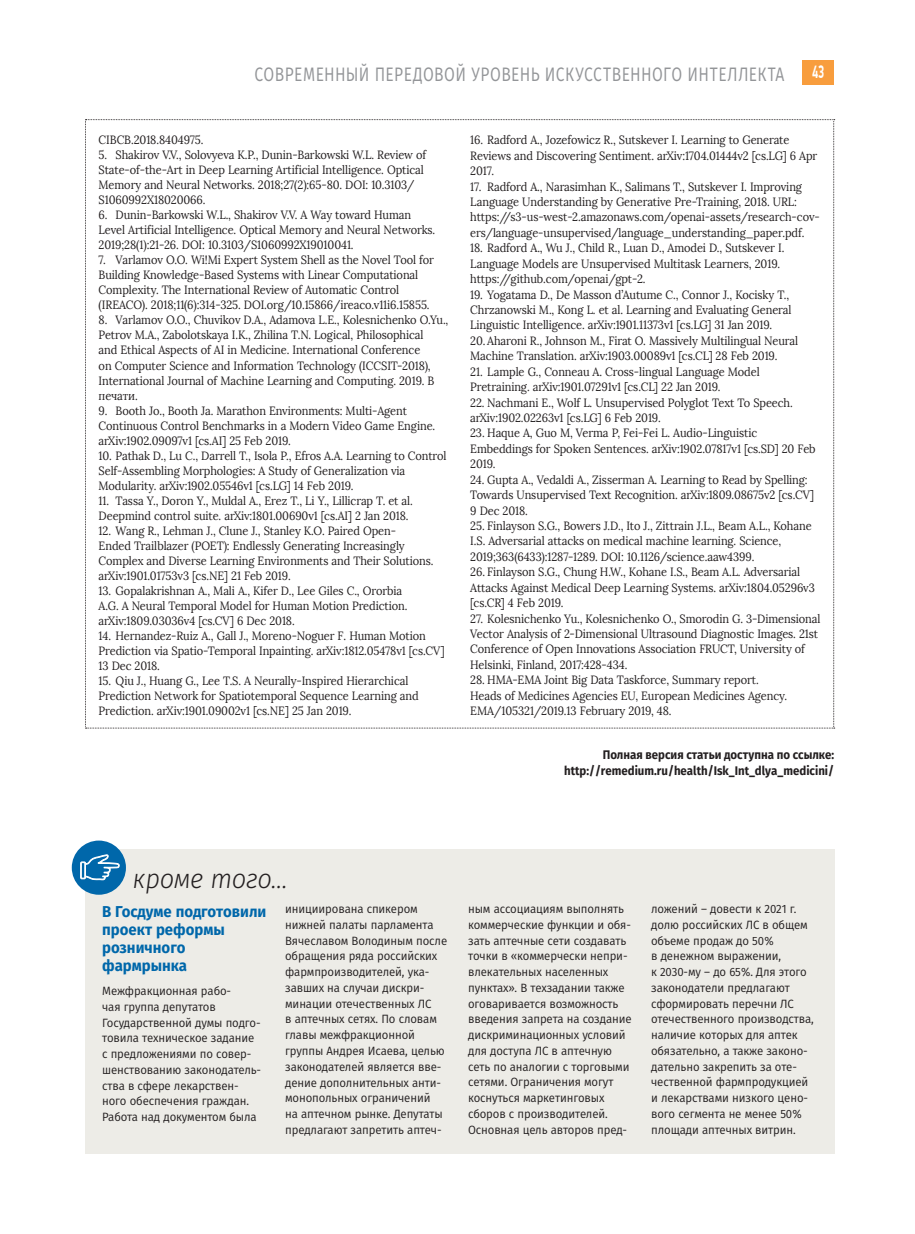
<style>
.page{position:relative;width:915px;height:1234px;background:#fff}
.page>*{position:absolute;margin:0;border:0;box-sizing:border-box;transform-origin:0 0}
.t1{font:italic 300 27px "Fira Sans";letter-spacing:-.015em;color:#231f20;scale:.95 1}
.t2{font:19.5px "Fira Sans";letter-spacing:.025em;color:#939598;scale:.8 1}
.t3{font:700 18px "PF Din Display Pro";color:#fff;scale:.65 1}
.t4{font:700 15.75px/18px "Fira Sans";color:#0067aa;scale:.95 1}
.t5{font:700 12.45px/16.5px "Fira Sans";color:#231f20;text-align:right;scale:.92 1}
.t6{font:12px/15px "Lora";letter-spacing:-.01em;color:#231f20;scale:.92 1}
.t7{font:12px/15.8px "Fira Sans";letter-spacing:-.01em;color:#231f20;scale:.95 1}
</style>
<div class="page">
<div style="left:801px;top:60px;width:32px;height:24px;background:#f89d3d"></div>
<svg style="left:85px;top:119px;width:749px;height:609px"></svg>
<div style="left:85px;top:848px;width:748px;height:304px;background:#edece7"></div>
<div style="left:72px;top:840px;width:54px;height:54px;background:#0067aa;border-radius:50%"></div>
<svg style="left:80px;top:854px;width:40px;height:26px"></svg>
<h2 class="t2" style="left:254px;top:64px;width:663px">СОВРЕМЕННЫЙ ПЕРЕДОВОЙ УРОВЕНЬ ИСКУССТВЕННОГО ИНТЕЛЛЕКТА</h2>
<h3 class="t3" style="left:811px;top:64px;width:20px">43</h3>
<p class="t6" style="left:99px;top:133px;width:115px">CIBCB.2018.8404975.</p>
<p class="t6" style="left:99px;top:148px;width:357px">5. Shakirov V.V., Solovyeva K.P., Dunin-Barkowski W.L. Review of State-of-the-Art in Deep Learning Artificial Intelligence. Optical Memory and Neural Networks. 2018;27(2):65-80. DOI: 10.3103/ S1060992X18020066.</p>
<p class="t6" style="left:99px;top:208px;width:367px">6. Dunin-Barkowski W.L., Shakirov V.V. A Way toward Human<br>Level Artificial Intelligence. Optical Memory and Neural Networks.<br>2019;28(1):21-26. DOI: 10.3103/S1060992X19010041.</p>
<p class="t6" style="left:99px;top:253px;width:366px">7. Varlamov O.O. Wi!Mi Expert System Shell as the Novel Tool for Building Knowledge-Based Systems with Linear Computational Complexity. The International Review of Automatic Control (IREACO). 2018;11(6):314-325. DOI.org/10.15866/ireaco.v11i6.15855.</p>
<p class="t6" style="left:99px;top:313px;width:381px">8. Varlamov O.O., Chuvikov D.A., Adamova L.E., Kolesnichenko O.Yu., Petrov M.A., Zabolotskaya I.K., Zhilina T.N. Logical, Philosophical<br>and Ethical Aspects of AI in Medicine. International Conference<br>on Computer Science and Information Technology (ICCSIT-2018), International Journal of Machine Learning and Computing. 2019. В печати.</p>
<p class="t6" style="left:99px;top:403px;width:367px">9. Booth Jo., Booth Ja. Marathon Environments: Multi-Agent<br>Continuous Control Benchmarks in a Modern Video Game Engine. arXiv:1902.09097v1 [cs.AI] 25 Feb 2019.</p>
<p class="t6" style="left:99px;top:448px;width:379px">10. Pathak D., Lu C., Darrell T., Isola P., Efros A.A. Learning to Control<br>Self-Assembling Morphologies: A Study of Generalization via<br>Modularity. arXiv:1902.05546v1 [cs.LG] 14 Feb 2019.</p>
<p class="t6" style="left:99px;top:493px;width:343px">11. Tassa Y., Doron Y., Muldal A., Erez T., Li Y., Lillicrap T. et al.<br>Deepmind control suite. arXiv:1801.00690v1 [cs.AI] 2 Jan 2018.</p>
<p class="t6" style="left:99px;top:523px;width:365px">12. Wang R., Lehman J., Clune J., Stanley K.O. Paired Open-<br>Ended Trailblazer (POET): Endlessly Generating Increasingly Complex and Diverse Learning Environments and Their Solutions. arXiv:1901.01753v3 [cs.NE] 21 Feb 2019.</p>
<p class="t6" style="left:99px;top:583px;width:337px">13. Gopalakrishnan A., Mali A., Kifer D., Lee Giles C., Ororbia<br>A.G. A Neural Temporal Model for Human Motion Prediction. arXiv:1809.03036v4 [cs.CV] 6 Dec 2018.</p>
<p class="t6" style="left:99px;top:628px;width:377px">14. Hernandez-Ruiz A., Gall J., Moreno-Noguer F. Human Motion<br>Prediction via Spatio-Temporal Inpainting. arXiv:1812.05478v1 [cs.CV]<br>13 Dec 2018.</p>
<p class="t6" style="left:99px;top:673px;width:349px">15. Qiu J., Huang G., Lee T.S. A Neurally-Inspired Hierarchical<br>Prediction Network for Spatiotemporal Sequence Learning and<br>Prediction. arXiv:1901.09002v1 [cs.NE] 25 Jan 2019.</p>
<p class="t6" style="left:470px;top:132px;width:378px;line-height:15.5px">16. Radford A., Jozefowicz R., Sutskever I. Learning to Generate<br>Reviews and Discovering Sentiment. arXiv:1704.01444v2 [cs.LG] 6 Apr<br>2017.</p>
<p class="t6" style="left:470px;top:179px;width:381px;line-height:15.5px">17. Radford A., Narasimhan K., Salimans T., Sutskever I. Improving Language Understanding by Generative Pre-Training, 2018. URL: https://s3-us-west-2.amazonaws.com/openai-assets/research-cov&shy;ers/language-unsupervised/language_understanding_paper.pdf.</p>
<p class="t6" style="left:470px;top:240px;width:343px;line-height:15.5px">18. Radford A., Wu J., Child R., Luan D., Amodei D., Sutskever I.<br>Language Models are Unsupervised Multitask Learners, 2019. https://github.com/openai/gpt-2.</p>
<p class="t6" style="left:470px;top:287px;width:350px;line-height:15.5px">19. Yogatama D., De Masson d’Autume C., Connor J., Kocisky T.,<br>Chrzanowski M., Kong L. et al. Learning and Evaluating General<br>Linguistic Intelligence. arXiv:1901.11373v1 [cs.LG] 31 Jan 2019.</p>
<p class="t6" style="left:470px;top:333px;width:358px;line-height:15.5px">20. Aharoni R., Johnson M., Firat O. Massively Multilingual Neural<br>Machine Translation. arXiv:1903.00089v1 [cs.CL] 28 Feb 2019.</p>
<p class="t6" style="left:470px;top:364px;width:316px;line-height:15.5px">21. Lample G., Conneau A. Cross-lingual Language Model<br>Pretraining. arXiv:1901.07291v1 [cs.CL] 22 Jan 2019.</p>
<p class="t6" style="left:470px;top:394px;width:352px;line-height:15.5px">22. Nachmani E., Wolf L. Unsupervised Polyglot Text To Speech. arXiv:1902.02263v1 [cs.LG] 6 Feb 2019.</p>
<p class="t6" style="left:470px;top:425px;width:377px;line-height:15.5px">23. Haque A, Guo M, Verma P, Fei-Fei L. Audio-Linguistic<br>Embeddings for Spoken Sentences. arXiv:1902.07817v1 [cs.SD] 20 Feb<br>2019.</p>
<p class="t6" style="left:470px;top:472px;width:375px;line-height:15.5px">24. Gupta A., Vedaldi A., Zisserman A. Learning to Read by Spelling:<br>Towards Unsupervised Text Recognition. arXiv:1809.08675v2 [cs.CV]<br>9 Dec 2018.</p>
<p class="t6" style="left:470px;top:518px;width:372px;line-height:15.5px">25. Finlayson S.G., Bowers J.D., Ito J., Zittrain J.L., Beam A.L., Kohane<br>I.S. Adversarial attacks on medical machine learning. Science,<br>2019;363(6433):1287-1289. DOI: 10.1126/science.aaw4399.</p>
<p class="t6" style="left:470px;top:564px;width:376px;line-height:15.5px">26. Finlayson S.G., Chung H.W., Kohane I.S., Beam A.L. Adversarial<br>Attacks Against Medical Deep Learning Systems. arXiv:1804.05296v3 [cs.CR] 4 Feb 2019.</p>
<p class="t6" style="left:470px;top:610px;width:382px;line-height:15.5px">27. Kolesnichenko Yu., Kolesnichenko O., Smorodin G. 3-Dimensional Vector Analysis of 2-Dimensional Ultrasound Diagnostic Images. 21st Conference of Open Innovations Association FRUCT, University of Helsinki, Finland, 2017:428-434.</p>
<p class="t6" style="left:470px;top:672px;width:346px;line-height:15.5px">28. HMA-EMA Joint Big Data Taskforce, Summary report.<br>Heads of Medicines Agencies EU, European Medicines Agency.<br>EMA/105321/2019.13 February 2019, 48.</p>
<p class="t5" style="left:564px;top:745px;width:295px">Полная версия статьи доступна по ссылке: http://remedium.ru/health/Isk_Int_dlya_medicini/</p>
<h1 class="t1" style="left:133px;top:865px;width:165px">кроме того…</h1>
<h3 class="t4" style="left:102px;top:902px;width:174px">В Госдуме подготовили проект реформы розничного фармрынка</h3>
<p class="t7" style="left:102px;top:983px;width:169px">Межфракционная рабо-<br>чая группа депутатов<br>Государственной думы подго&shy;товила техническое задание с предложениями по совер&shy;шенствованию законодатель&shy;ства в сфере лекарствен&shy;ного обеспечения граждан.<br>Работа над документом была</p>
<p class="t7" style="left:285px;top:901px;width:172px">инициирована спикером нижней палаты парламента<br>Вячеславом Володиным после обращения ряда российских фармпроизводителей, ука&shy;завших на случаи дискри&shy;минации отечественных ЛС<br>в аптечных сетях. По словам главы межфракционной группы Андрея Исаева, целью законодателей является вве&shy;дение дополнительных анти&shy;монопольных ограничений<br>на аптечном рынке. Депутаты предлагают запретить аптеч-</p>
<p class="t7" style="left:468px;top:901px;width:174px">ным ассоциациям выполнять коммерческие функции и обя&shy;зать аптечные сети создавать точки в «коммерчески непри&shy;влекательных населенных пунктах». В техзадании также оговаривается возможность введения запрета на создание дискриминационных условий для доступа ЛС в аптечную сеть по аналогии с торговыми сетями. Ограничения могут коснуться маркетинговых сборов с производителей.<br>Основная цель авторов пред-</p>
<p class="t7" style="left:651px;top:901px;width:173px">ложений – довести к 2021 г. долю российских ЛС в общем объеме продаж до 50 %<br>в денежном выражении,<br>к 2030-му – до 65 %. Для этого законодатели предлагают сформировать перечни ЛС отечественного производства, наличие которых для аптек обязательно, а также законо&shy;дательно закрепить за оте&shy;чественной фармпродукцией и лекарствами низкого цено&shy;вого сегмента не менее 50 % площади аптечных витрин.</p>
</div>
